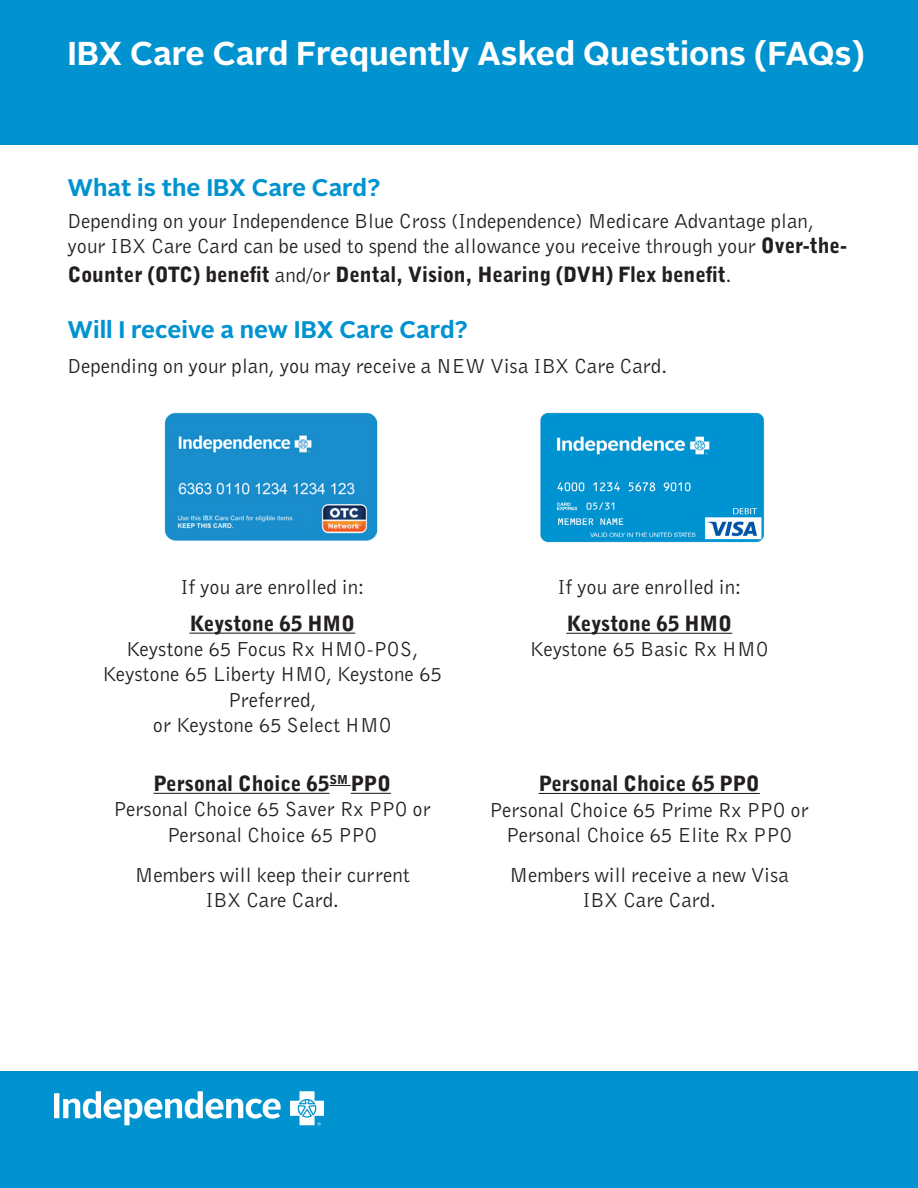
<style>
.page{position:relative;width:918px;height:1188px;background:#fff}
.page>*{position:absolute;margin:0;border:0;box-sizing:border-box;transform-origin:0 0}
.t1{font:700 33px "Alright Sans";color:#fff}
.t2{font:700 24px "Alright Sans";color:#0093d0}
.t3{font:21px/25.2px "Bell Gothic";color:#231f20;text-align:center}
.t4{font:900 21px "Bell Gothic";color:#231f20}
.s1{font-weight:900}
.s2{font-weight:400}
</style>
<div class="page">
<div style="left:0;top:0;width:918px;height:145px;background:#0093d0"></div>
<hr style="left:189px;top:633px;width:166px;height:1px;background:#231f20">
<hr style="left:154px;top:793px;width:176px;height:1px;background:#231f20">
<svg style="left:330px;top:785px;width:21px;height:1px"></svg>
<hr style="left:351px;top:793px;width:40px;height:1px;background:#231f20">
<hr style="left:566px;top:633px;width:166px;height:1px;background:#231f20">
<hr style="left:539px;top:793px;width:221px;height:1px;background:#231f20">
<img style="left:164px;top:412px;width:214px;height:129px">
<img style="left:540px;top:412px;width:225px;height:131px">
<div style="left:0;top:1071px;width:918px;height:117px;background:#0093d0"></div>
<svg style="left:54px;top:1091px;width:270px;height:34px"></svg>
<p class="t1" style="left:68px;top:30px;width:799px">IBX Care Card Frequently Asked Questions (FAQs)</p>
<p class="t2" style="left:68px;top:171px;width:315px">What is the IBX Care Card?</p>
<p class="t3" style="left:68px;top:208px;width:781px;text-align:left">Depending on your Independence Blue Cross (Independence) Medicare Advantage plan, your IBX Care Card can be used to spend the allowance you receive through your <span class="s1">Over-the-</span></p>
<p class="t4" style="left:68px;top:261px;width:666px">Counter (OTC) benefit <span class="s2">and/or</span> Dental, Vision, Hearing (DVH) Flex benefit<span class="s2">.</span></p>
<p class="t2" style="left:68px;top:313px;width:402px">Will I receive a new IBX Care Card?</p>
<p class="t3" style="left:68px;top:353px;width:601px">Depending on your plan, you may receive a NEW Visa IBX Care Card.</p>
<p class="t3" style="left:180px;top:574px;width:185px">If you are enrolled in:</p>
<p class="t4" style="left:189px;top:610px;width:167px">Keystone 65 HMO</p>
<p class="t3" style="left:126px;top:636px;width:294px">Keystone 65 Focus Rx HMO-POS,</p>
<p class="t3" style="left:102px;top:661px;width:341px">Keystone 65 Liberty HMO, Keystone 65<br>Preferred,</p>
<p class="t3" style="left:153px;top:712px;width:240px">or Keystone 65 Select HMO</p>
<p class="t4" style="left:154px;top:770px;width:239px">Personal Choice 65<sup>SM</sup> PPO</p>
<p class="t3" style="left:114px;top:796px;width:319px">Personal Choice 65 Saver Rx PPO or<br>Personal Choice 65 PPO</p>
<p class="t3" style="left:135px;top:862px;width:277px">Members will keep their current</p>
<p class="t3" style="left:205px;top:887px;width:135px">IBX Care Card.</p>
<p class="t3" style="left:557px;top:574px;width:185px">If you are enrolled in:</p>
<p class="t4" style="left:566px;top:610px;width:167px">Keystone 65 HMO</p>
<p class="t3" style="left:530px;top:636px;width:240px">Keystone 65 Basic Rx HMO</p>
<p class="t4" style="left:539px;top:770px;width:223px">Personal Choice 65 PPO</p>
<p class="t3" style="left:490px;top:797px;width:321px">Personal Choice 65 Prime Rx PPO or<br>Personal Choice 65 Elite Rx PPO</p>
<p class="t3" style="left:509px;top:862px;width:281px">Members will receive a new Visa</p>
<p class="t3" style="left:582px;top:887px;width:135px">IBX Care Card.</p>
</div>
